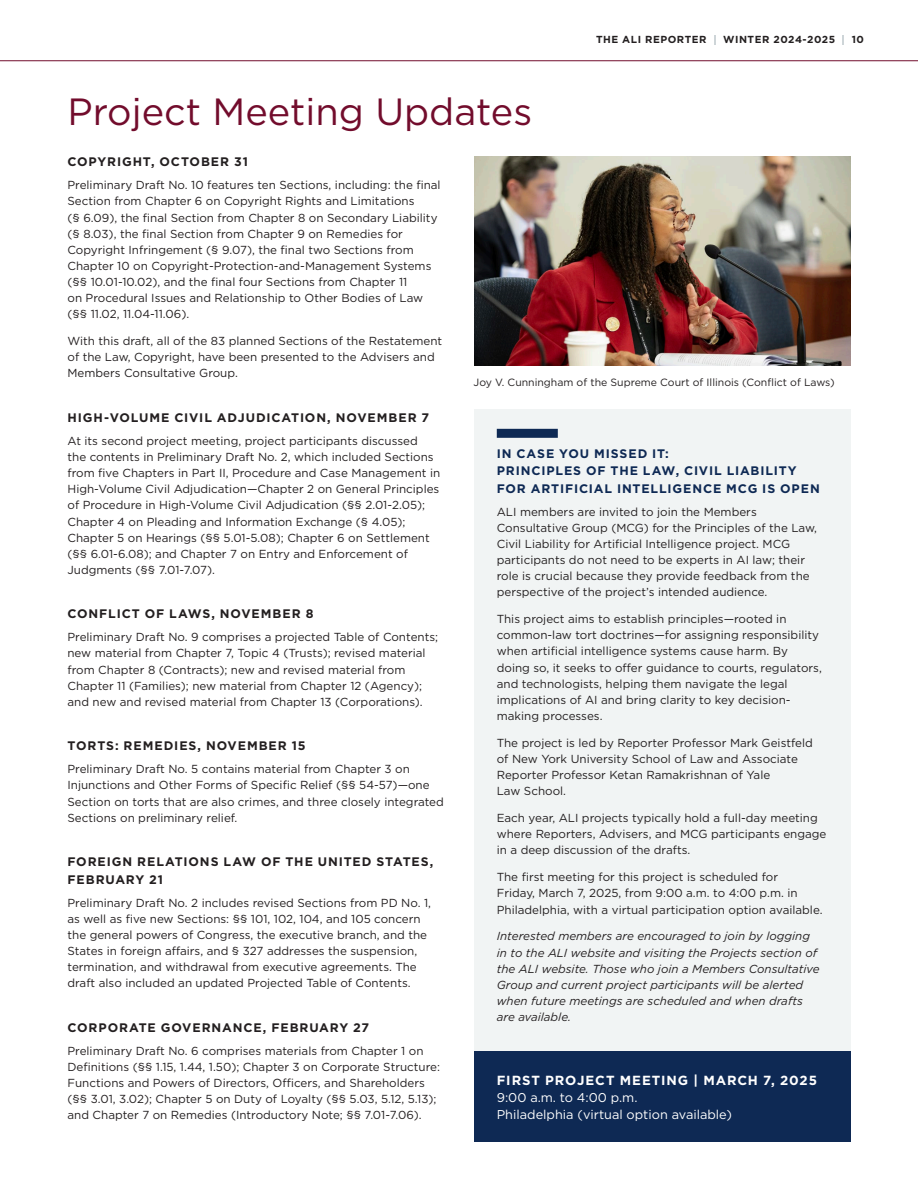
<style>
.page{position:relative;width:918px;height:1188px;background:#fff}
.page>*{position:absolute;margin:0;border:0;box-sizing:border-box;transform-origin:0 0}
.t1{font:37.95px "Gotham";color:#720c2c}
.t2{font:700 13.2px "Gotham";letter-spacing:.065em;color:#fff}
.t3{font:12.75px/17px "Gotham";color:#fff}
.t4{font:700 12.3px/17.5px "Gotham";letter-spacing:.07em;color:#231f20}
.t5{font:700 12.3px/17.5px "Gotham";letter-spacing:.07em;color:#0e2954}
.t6{font:11.7px/16px "Gotham";color:#231f20}
.t7{font:italic 11.7px/16px "Gotham";color:#231f20}
.t8{font:10.5px "Gotham";color:#231f20}
.t9{font:700 10.2px "Gotham";letter-spacing:.05em;color:#231f20}
</style>
<div class="page">
<img style="left:474px;top:157px;width:376px;height:209px">
<div style="left:474px;top:409px;width:376px;height:733px;background:#f1f4f4"></div>
<div style="left:497px;top:429px;width:61px;height:9px;background:#0e2954"></div>
<div style="left:474px;top:1052px;width:376px;height:90px;background:#0e2954"></div>
<svg style="left:714px;top:35px;width:2px;height:10px"></svg>
<hr style="left:0;top:60px;width:918px;height:1px;background:#720c2c">
<h1 class="t1" style="left:68px;top:87px;width:466px">Project Meeting Updates</h1>
<p class="t9" style="left:596px;top:33px;width:112px">THE ALI REPORTER</p>
<p class="t9" style="left:723px;top:33px;width:114px">WINTER 2024-2025</p>
<p class="t9" style="left:852px;top:33px;width:14px">10</p>
<p class="t4" style="left:68px;top:153px;width:182px">COPYRIGHT, OCTOBER 31</p>
<p class="t6" style="left:68px;top:177px;width:375px">Preliminary Draft No. 10 features ten Sections, including: the final Section from Chapter 6 on Copyright Rights and Limitations<br>(§ 6.09), the final Section from Chapter 8 on Secondary Liability (§ 8.03), the final Section from Chapter 9 on Remedies for Copyright Infringement (§ 9.07), the final two Sections from Chapter 10 on Copyright-Protection-and-Management Systems (§§ 10.01-10.02), and the final four Sections from Chapter 11<br>on Procedural Issues and Relationship to Other Bodies of Law (§§ 11.02, 11.04-11.06).</p>
<p class="t6" style="left:68px;top:333px;width:376px">With this draft, all of the 83 planned Sections of the Restatement of the Law, Copyright, have been presented to the Advisers and<br>Members Consultative Group.</p>
<p class="t4" style="left:68px;top:409px;width:363px">HIGH-VOLUME CIVIL ADJUDICATION, NOVEMBER 7</p>
<p class="t6" style="left:68px;top:433px;width:374px">At its second project meeting, project participants discussed<br>the contents in Preliminary Draft No. 2, which included Sections from five Chapters in Part II, Procedure and Case Management in High-Volume Civil Adjudication—Chapter 2 on General Principles of Procedure in High-Volume Civil Adjudication (§§ 2.01-2.05); Chapter 4 on Pleading and Information Exchange (§ 4.05); Chapter 5 on Hearings (§§ 5.01-5.08); Chapter 6 on Settlement (§§ 6.01-6.08); and Chapter 7 on Entry and Enforcement of Judgments (§§ 7.01-7.07).</p>
<p class="t4" style="left:68px;top:605px;width:247px">CONFLICT OF LAWS, NOVEMBER 8</p>
<p class="t6" style="left:68px;top:629px;width:372px">Preliminary Draft No. 9 comprises a projected Table of Contents; new material from Chapter 7, Topic 4 (Trusts); revised material from Chapter 8 (Contracts); new and revised material from Chapter 11 (Families); new material from Chapter 12 (Agency); and new and revised material from Chapter 13 (Corporations).</p>
<p class="t4" style="left:68px;top:737px;width:240px">TORTS: REMEDIES, NOVEMBER 15</p>
<p class="t6" style="left:68px;top:761px;width:378px">Preliminary Draft No. 5 contains material from Chapter 3 on Injunctions and Other Forms of Specific Relief (§§ 54-57)—one Section on torts that are also crimes, and three closely integrated Sections on preliminary relief.</p>
<p class="t4" style="left:68px;top:853px;width:367px">FOREIGN RELATIONS LAW OF THE UNITED STATES,<br>FEBRUARY 21</p>
<p class="t6" style="left:68px;top:894px;width:365px">Preliminary Draft No. 2 includes revised Sections from PD No. 1, as well as five new Sections: §§ 101, 102, 104, and 105 concern the general powers of Congress, the executive branch, and the States in foreign affairs, and § 327 addresses the suspension, termination, and withdrawal from executive agreements. The draft also included an updated Projected Table of Contents.</p>
<p class="t4" style="left:68px;top:1019px;width:303px">CORPORATE GOVERNANCE, FEBRUARY 27</p>
<p class="t6" style="left:68px;top:1042px;width:374px">Preliminary Draft No. 6 comprises materials from Chapter 1 on Definitions (§§ 1.15, 1.44, 1.50); Chapter 3 on Corporate Structure:<br>Functions and Powers of Directors, Officers, and Shareholders (§§ 3.01, 3.02); Chapter 5 on Duty of Loyalty (§§ 5.03, 5.12, 5.13); and Chapter 7 on Remedies (Introductory Note; §§ 7.01-7.06).</p>
<p class="t8" style="left:474px;top:375px;width:363px">Joy V. Cunningham of the Supreme Court of Illinois (Conflict of Laws)</p>
<p class="t5" style="left:497px;top:444px;width:325px">IN CASE YOU MISSED IT:<br>PRINCIPLES OF THE LAW, CIVIL LIABILITY<br>FOR ARTIFICIAL INTELLIGENCE MCG IS OPEN</p>
<p class="t6" style="left:497px;top:503px;width:322px">ALI members are invited to join the Members Consultative Group (MCG) for the Principles of the Law, Civil Liability for Artificial Intelligence project. MCG participants do not need to be experts in AI law; their role is crucial because they provide feedback from the perspective of the project’s intended audience.</p>
<p class="t6" style="left:497px;top:611px;width:327px">This project aims to establish principles—rooted in common-law tort doctrines—for assigning responsibility when artificial intelligence systems cause harm. By doing so, it seeks to offer guidance to courts, regulators, and technologists, helping them navigate the legal implications of AI and bring clarity to key decision&shy;making processes.</p>
<p class="t6" style="left:497px;top:734px;width:318px">The project is led by Reporter Professor Mark Geistfeld of New York University School of Law and Associate Reporter Professor Ketan Ramakrishnan of Yale<br>Law School.</p>
<p class="t6" style="left:497px;top:810px;width:331px">Each year, ALI projects typically hold a full-day meeting where Reporters, Advisers, and MCG participants engage in a deep discussion of the drafts.</p>
<p class="t6" style="left:497px;top:869px;width:327px">The first meeting for this project is scheduled for<br>Friday, March 7, 2025, from 9:00 a.m. to 4:00 p.m. in<br>Philadelphia, with a virtual participation option available.</p>
<p class="t7" style="left:497px;top:928px;width:325px">Interested members are encouraged to join by logging in to the ALI website and visiting the Projects section of the ALI website. Those who join a Members Consultative Group and current project participants will be alerted when future meetings are scheduled and when drafts are available.</p>
<p class="t2" style="left:497px;top:1072px;width:322px">FIRST PROJECT MEETING | MARCH 7, 2025</p>
<p class="t3" style="left:497px;top:1089px;width:237px">9:00 a.m. to 4:00 p.m.<br>Philadelphia (virtual option available)</p>
</div>
